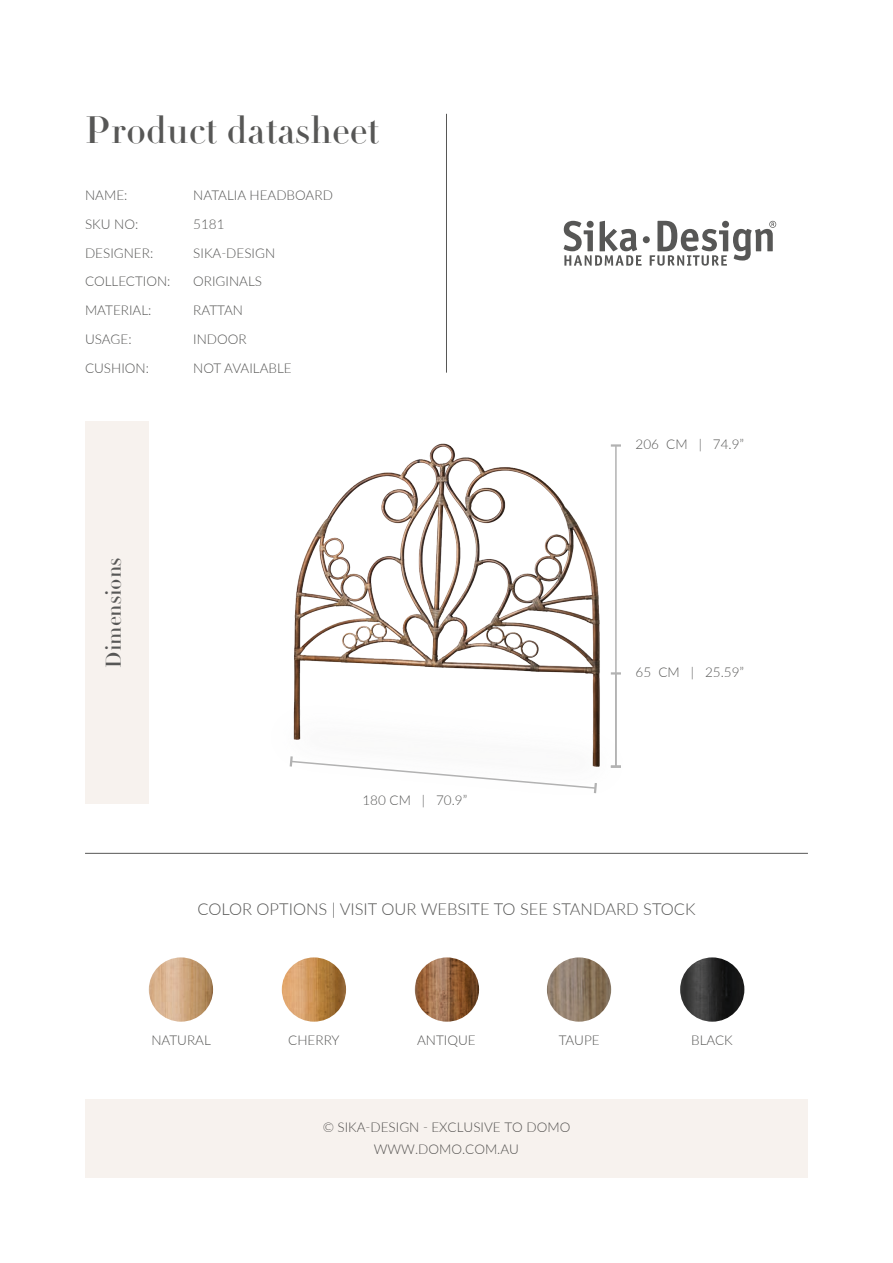
<style>
.page{position:relative;width:893px;height:1263px;background:#fff}
.page>*{position:absolute;margin:0;border:0;box-sizing:border-box;transform-origin:0 0}
.t1{font:37.5px "Didot LT Pro Headline";color:#575756}
.t2{font:21px "Didot LT Pro Headline";color:#575756}
.t3{font:300 16.5px "Lato";color:#575756}
.Brødtekst{font:300 13.5px/28.8px "Lato";color:#575756}
.Copyright_tekst{font:300 13.5px "Lato";color:#575756}
.Mål{font:300 13.5px "Lato";color:#575756}
</style>
<div class="page">
<div style="left:85px;top:1100px;width:723px;height:78px;background:#f7f2ee"></div>
<div style="left:643px;top:236px;width:7px;height:7px;background:#575756;border-radius:50%"></div>
<svg style="left:564px;top:221px;width:78px;height:45px"></svg>
<svg style="left:650px;top:221px;width:126px;height:45px"></svg>
<hr style="left:446px;top:114px;width:1px;height:259px;background:#575756">
<hr style="left:85px;top:853px;width:723px;height:1px;background:#575756">
<div style="left:85px;top:421px;width:64px;height:383px;background:#f7f2ee"></div>
<img style="left:149px;top:957px;width:64px;height:65px;border-radius:32px">
<img style="left:282px;top:957px;width:64px;height:65px;border-radius:32px">
<img style="left:415px;top:957px;width:64px;height:65px;border-radius:32px">
<img style="left:547px;top:957px;width:64px;height:65px;border-radius:32px">
<img style="left:680px;top:957px;width:64px;height:65px;border-radius:32px">
<img style="left:293px;top:443px;width:328px;height:325px">
<svg style="left:289px;top:754px;width:309px;height:40px"></svg>
<hr style="left:615px;top:445px;width:2px;height:322px;background:#b2b2b2">
<svg style="left:611px;top:444px;width:10px;height:3px"></svg>
<svg style="left:611px;top:672px;width:10px;height:2px"></svg>
<svg style="left:611px;top:765px;width:10px;height:3px"></svg>
<h1 class="t1" style="left:85px;top:106px;width:295px">Product datasheet</h1>
<p class="Brødtekst" style="left:85px;top:180px;width:87px">NAME:<br>SKU NO:<br>DESIGNER:<br>COLLECTION:<br>MATERIAL:<br>USAGE:<br>CUSHION:</p>
<p class="Brødtekst" style="left:193px;top:180px;width:141px">NATALIA HEADBOARD</p>
<p class="Brødtekst" style="left:193px;top:209px;width:33px">5181</p>
<p class="Brødtekst" style="left:193px;top:238px;width:83px">SIKA-DESIGN<br>ORIGINALS<br>RATTAN<br>INDOOR</p>
<p class="Brødtekst" style="left:193px;top:353px;width:100px">NOT AVAILABLE</p>
<h2 class="t2" style="left:100px;top:668px;width:112px;rotate:-90deg">Dimensions</h2>
<p class="Copyright_tekst" style="left:635px;top:435px;width:110px">206 CM | 74.9”</p>
<p class="Copyright_tekst" style="left:635px;top:662px;width:110px">65 CM | 25.59”</p>
<p class="Mål" style="left:362px;top:790px;width:106px">180 CM | 70.9”</p>
<p class="t3" style="left:197px;top:898px;width:500px">COLOR OPTIONS | VISIT OUR WEBSITE TO SEE STANDARD STOCK</p>
<p class="Brødtekst" style="left:151px;top:1025px;width:61px">NATURAL</p>
<p class="Brødtekst" style="left:288px;top:1025px;width:53px">CHERRY</p>
<p class="Brødtekst" style="left:417px;top:1025px;width:60px">ANTIQUE</p>
<p class="Brødtekst" style="left:559px;top:1025px;width:42px">TAUPE</p>
<p class="Brødtekst" style="left:691px;top:1025px;width:43px">BLACK</p>
<p class="Brødtekst" style="left:322px;top:1115px;width:249px;line-height:22.5px;text-align:center">© SIKA-DESIGN - EXCLUSIVE TO DOMO<br>WWW.DOMO.COM.AU</p>
</div>
